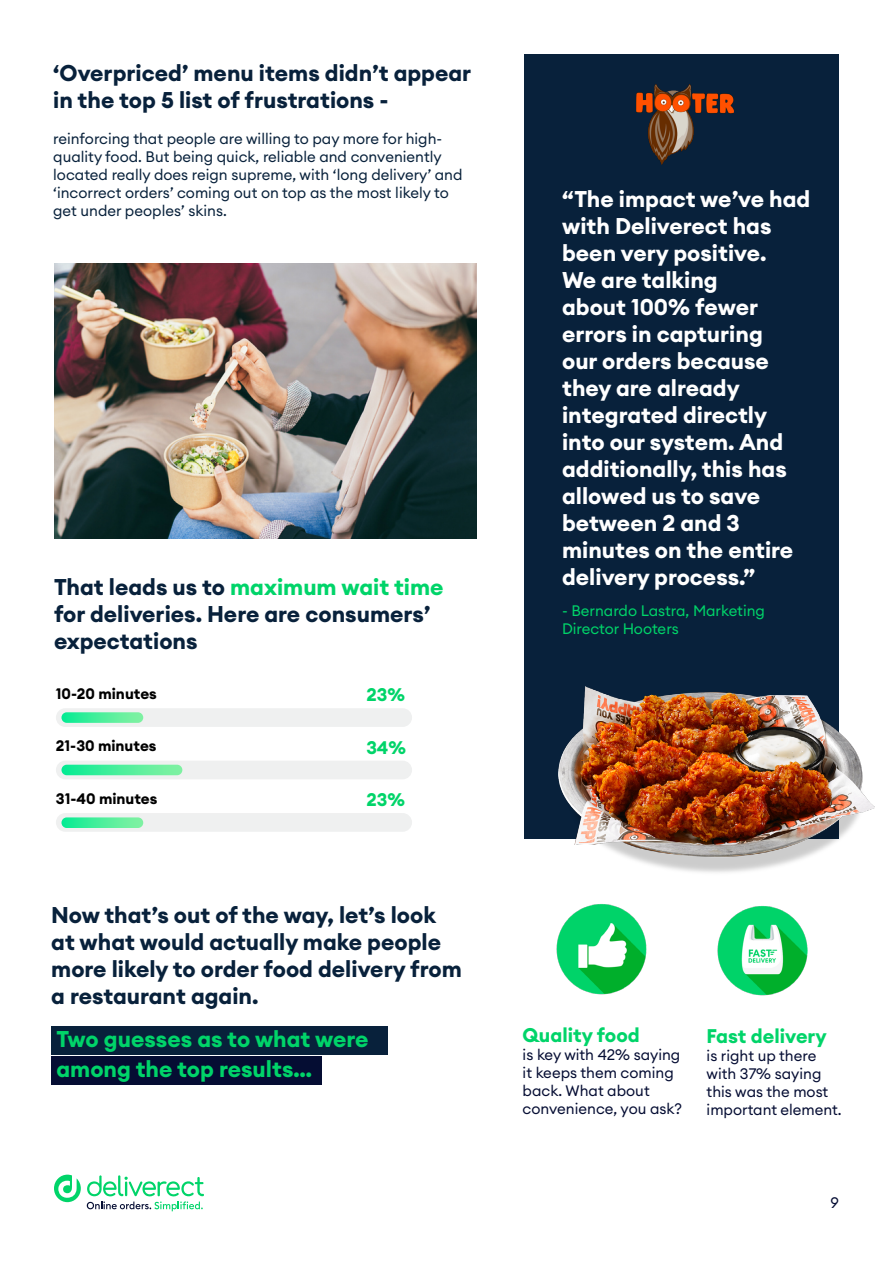
<style>
.page{position:relative;width:893px;height:1263px;background:#fff}
.page>*{position:absolute;margin:0;border:0;box-sizing:border-box;transform-origin:0 0}
.t1{font:700 22.5px/27px "Euclid Circular A";color:#fff}
.t2{font:700 22.5px/27px "Euclid Circular A";color:#08213b}
.t3{font:700 22.5px/30px "Euclid Circular A";color:#00d469}
.t4{font:700 19.5px "Euclid Circular A";color:#00d469}
.t5{font:700 18px "Euclid Circular A";color:#00d469}
.t6{font:15px/18px "Euclid Circular A";color:#08213b}
.t7{font:15px/18px "Euclid Circular A";color:#050d33}
.t8{font:15px/18px "Euclid Circular A";color:#00d469}
.t9{font:700 15px "Euclid Circular A";color:#000}
.s1{color:#00d469}
</style>
<div class="page">
<img style="left:101px;top:263px;width:356px;height:276px">
<svg style="left:54px;top:263px;width:47px;height:792px"></svg>
<svg style="left:121px;top:263px;width:47px;height:792px"></svg>
<img style="left:188px;top:263px;width:47px;height:792px">
<svg style="left:255px;top:263px;width:47px;height:792px"></svg>
<svg style="left:322px;top:263px;width:47px;height:792px"></svg>
<svg style="left:389px;top:263px;width:47px;height:276px;background:#776f64"></svg>
<svg style="left:457px;top:263px;width:20px;height:276px;background:#364341"></svg>
<svg style="left:54px;top:1174px;width:150px;height:37px"></svg>
<div style="left:525px;top:54px;width:314px;height:784px;background:#08213b"></div>
<img style="left:636px;top:84px;width:97px;height:81px">
<div style="left:56px;top:708px;width:356px;height:19px;background:#eff0f0;border-radius:9px"></div>
<svg style="left:61px;top:712px;width:82px;height:11px"></svg>
<div style="left:56px;top:761px;width:356px;height:18px;background:#eff0f0;border-radius:9px"></div>
<svg style="left:61px;top:765px;width:121px;height:10px"></svg>
<div style="left:56px;top:813px;width:356px;height:19px;background:#eff0f0;border-radius:9px"></div>
<img style="left:559px;top:686px;width:316px;height:187px">
<svg style="left:61px;top:817px;width:82px;height:11px"></svg>
<div style="left:51px;top:1026px;width:337px;height:28px;background:#08213b"></div>
<div style="left:51px;top:1056px;width:271px;height:29px;background:#050d33"></div>
<img style="left:717px;top:906px;width:90px;height:90px">
<img style="left:557px;top:904px;width:90px;height:90px">
<p class="t2" style="left:53px;top:60px;width:420px">‘Overpriced’ menu items didn’t appear in the top 5 list of frustrations -</p>
<p class="t6" style="left:53px;top:130px;width:411px">reinforcing that people are willing to pay more for high&shy;quality food. But being quick, reliable and conveniently located really does reign supreme, with ‘long delivery’ and ‘incorrect orders’ coming out on top as the most likely to get under peoples’ skins.</p>
<p class="t2" style="left:54px;top:574px;width:391px">That leads us to <span class="s1">maximum wait time </span>for deliveries. Here are consumers’ expectations</p>
<p class="t9" style="left:56px;top:684px;width:103px">10-20 minutes</p>
<p class="t5" style="left:366px;top:683px;width:40px">23%</p>
<p class="t5" style="left:366px;top:736px;width:41px">34%</p>
<p class="t5" style="left:366px;top:788px;width:40px">23%</p>
<p class="t9" style="left:56px;top:736px;width:102px">21-30 minutes</p>
<p class="t9" style="left:56px;top:789px;width:103px">31-40 minutes</p>
<p class="t2" style="left:51px;top:902px;width:412px">Now that’s out of the way, let’s look at what would actually make people more likely to order food delivery from a restaurant again.</p>
<p class="t3" style="left:56px;top:1024px;width:314px">Two guesses as to what were among the top results…</p>
<p class="t1" style="left:562px;top:186px;width:250px">“The impact we’ve had with Deliverect has been very positive.<br>We are talking<br>about 100% fewer errors in capturing<br>our orders because they are already integrated directly into our system. And additionally, this has allowed us to save between 2 and 3 minutes on the entire delivery process.”</p>
<p class="t8" style="left:562px;top:602px;width:204px">- Bernardo Lastra, Marketing<br>Director Hooters</p>
<p class="t4" style="left:523px;top:1023px;width:119px">Quality food</p>
<p class="t7" style="left:523px;top:1046px;width:161px">is key with 42% saying it keeps them coming back. What about convenience, you ask?</p>
<p class="t4" style="left:707px;top:1023px;width:122px">Fast delivery</p>
<p class="t7" style="left:707px;top:1046px;width:137px">is right up there with 37% saying this was the most important element.</p>
<p class="t7" style="left:831px;top:1193px;width:10px">9</p>
</div>
